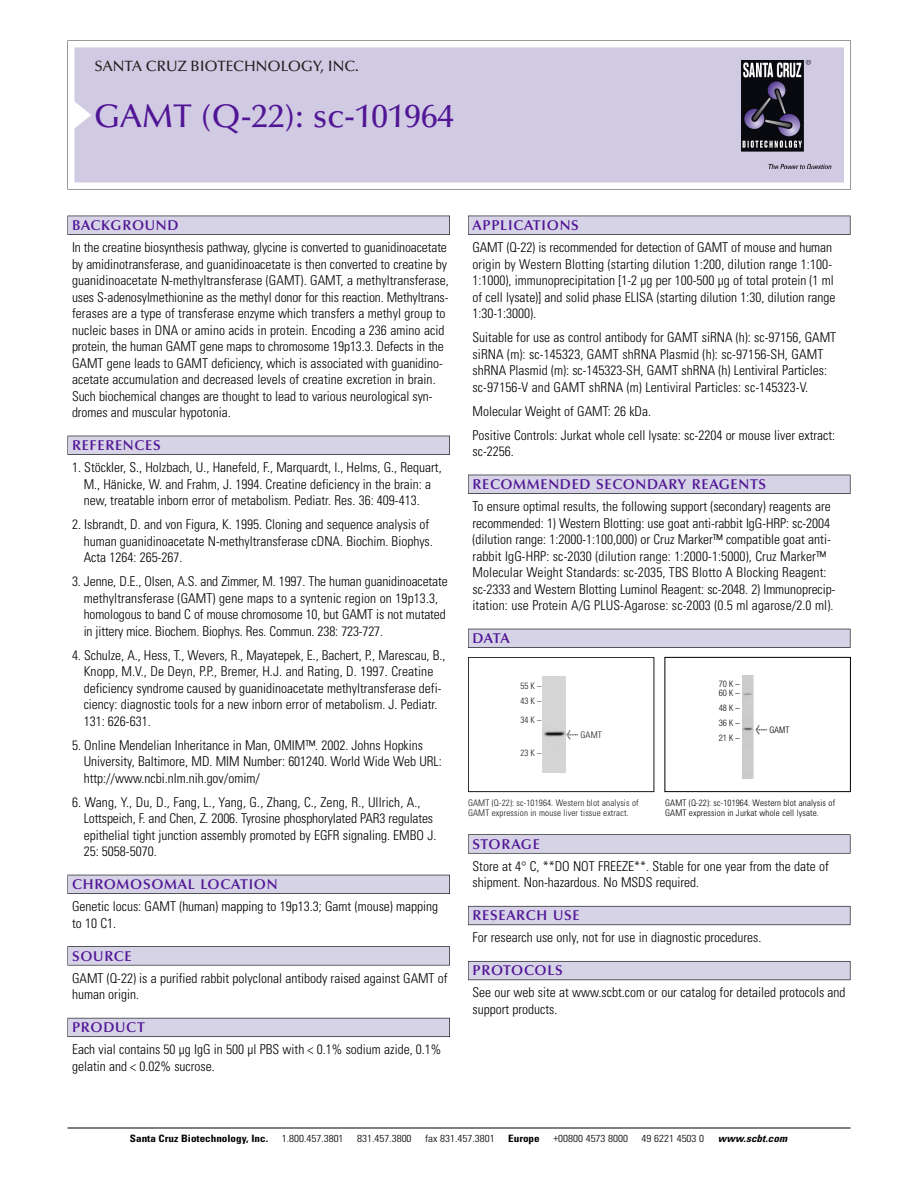
<style>
.page{position:relative;width:918px;height:1188px;background:#fff}
.page>*{position:absolute;margin:0;border:0;box-sizing:border-box;transform-origin:0 0}
.t1{font:500 33px "Optima";color:#511695}
.t2{font:500 15px "Optima";color:#231f20}
.t3{font:600 14.25px "Optima";letter-spacing:.05em;color:#511695}
.t4{font:300 condensed 13.5px/16.5px "Univers";color:#000}
.t5{font:300 condensed 10.2px "Univers";color:#000;scale:1.1 1}
.t6{font:700 condensed 10.2px "Univers";color:#000;scale:1.1 1}
.t7{font:italic 700 condensed 10.2px "Univers";letter-spacing:.005em;color:#000;scale:1.1 1}
.t8{font:9px/10.5px "Univers Condensed Light+FOZEPD";letter-spacing:.015em;color:#191919}
.t9{font:300 condensed 9px/10.5px "Univers";letter-spacing:.015em;color:#000}
.t10{font:300 condensed 9px/15px "Helvetica Neue";letter-spacing:.015em;color:#000;scale:.95 1}
.t11{font:300 condensed 9px "Helvetica Neue";letter-spacing:.015em;color:#000}
.s1{font-family:"Meta Plus Book Roman+KDNQLH";font-size:10.5px}
.s2{font-family:"Meta Plus";font-weight:400;font-stretch:normal;font-size:10.5px}
</style>
<div class="page">
<svg style="left:68px;top:40px;width:783px;height:149px"></svg>
<div style="left:74px;top:47px;width:770px;height:135px;background:#d1cae3"></div>
<img style="left:741px;top:60px;width:90px;height:108px">
<div style="left:68px;top:216px;width:382px;height:19px;background:#525155"></div>
<div style="left:68px;top:216px;width:381px;height:18px;background:#d7d3e7"></div>
<div style="left:68px;top:436px;width:382px;height:19px;background:#515055"></div>
<div style="left:68px;top:436px;width:381px;height:18px;background:#d7d3e7"></div>
<div style="left:68px;top:875px;width:382px;height:19px;background:#525158"></div>
<div style="left:68px;top:875px;width:381px;height:18px;background:#d7d3e7"></div>
<div style="left:68px;top:946px;width:382px;height:19px;background:#575759"></div>
<div style="left:68px;top:947px;width:381px;height:18px;background:#d7d3e7"></div>
<div style="left:68px;top:1018px;width:382px;height:19px;background:#5b5a62"></div>
<div style="left:68px;top:1018px;width:381px;height:18px;background:#d7d3e7"></div>
<div style="left:468px;top:216px;width:382px;height:19px;background:#525155"></div>
<div style="left:468px;top:216px;width:382px;height:18px;background:#d7d3e7"></div>
<div style="left:468px;top:475px;width:382px;height:19px;background:#515055"></div>
<div style="left:468px;top:475px;width:382px;height:18px;background:#d7d3e7"></div>
<div style="left:468px;top:629px;width:382px;height:19px;background:#525158"></div>
<div style="left:468px;top:629px;width:382px;height:18px;background:#d7d3e7"></div>
<div style="left:468px;top:834px;width:382px;height:20px;background:#666667"></div>
<div style="left:468px;top:835px;width:382px;height:18px;background:#d7d3e7"></div>
<div style="left:468px;top:906px;width:382px;height:19px;background:#66646d"></div>
<div style="left:468px;top:907px;width:382px;height:18px;background:#d7d3e7"></div>
<div style="left:468px;top:961px;width:382px;height:19px;background:#5b5961"></div>
<div style="left:468px;top:962px;width:382px;height:18px;background:#d7d3e7"></div>
<hr style="left:68px;top:1128px;width:782px;height:1px;background:#000">
<div style="left:468px;top:657px;width:186px;height:135px;border:1px solid #191919"></div>
<div style="left:543px;top:677px;width:23px;height:95px;background:#d5d5d5"></div>
<div style="left:664px;top:657px;width:187px;height:135px;border:1px solid #000"></div>
<img style="left:742px;top:676px;width:11px;height:102px">
<p class="t2" style="left:94px;top:61px;width:266px">SANTA CRUZ BIOTECHNOLOGY, INC.</p>
<h1 class="t1" style="left:94px;top:103px;width:361px">GAMT (Q-22): sc-101964</h1>
<p class="t3" style="left:72px;top:219px;width:108px">BACKGROUND</p>
<p class="t4" style="left:72px;top:240px;width:378px">In the creatine biosynthesis pathway, glycine is converted to guanidinoacetate by amidinotransferase, and guanidinoacetate is then converted to creatine by guanidinoacetate N-methyltransferase (GAMT). GAMT, a methyltransferase, uses S-adenosylmethionine as the methyl donor for this reaction. Methyltrans&shy;ferases are a type of transferase enzyme which transfers a methyl group to nucleic bases in DNA or amino acids in protein. Encoding a 236 amino acid protein, the human GAMT gene maps to chromosome 19p13.3. Defects in the GAMT gene leads to GAMT deficiency, which is associated with guanidino&shy;acetate accumulation and decreased levels of creatine excretion in brain.<br>Such biochemical changes are thought to lead to various neurological syn&shy;dromes and muscular hypotonia.</p>
<p class="t3" style="left:72px;top:440px;width:90px">REFERENCES</p>
<p class="t4" style="left:84px;top:460px;width:359px;text-indent:-12px">1. Stöckler, S., Holzbach, U., Hanefeld, F., Marquardt, I., Helms, G., Requart,<br>M., Hänicke, W. and Frahm, J. 1994. Creatine deficiency in the brain: a new, treatable inborn error of metabolism. Pediatr. Res. 36: 409-413.</p>
<p class="t4" style="left:84px;top:517px;width:351px;text-indent:-12px">2. Isbrandt, D. and von Figura, K. 1995. Cloning and sequence analysis of human guanidinoacetate N-methyltransferase cDNA. Biochim. Biophys.<br>Acta 1264: 265-267.</p>
<p class="t4" style="left:84px;top:574px;width:365px;text-indent:-12px">3. Jenne, D.E., Olsen, A.S. and Zimmer, M. 1997. The human guanidinoacetate methyltransferase (GAMT) gene maps to a syntenic region on 19p13.3, homologous to band C of mouse chromosome 10, but GAMT is not mutated in jittery mice. Biochem. Biophys. Res. Commun. 238: 723-727.</p>
<p class="t4" style="left:84px;top:648px;width:363px;text-indent:-12px">4. Schulze, A., Hess, T., Wevers, R., Mayatepek, E., Bachert, P., Marescau, B., Knopp, M.V., De Deyn, P.P., Bremer, H.J. and Rating, D. 1997. Creatine deficiency syndrome caused by guanidinoacetate methyltransferase defi&shy;ciency: diagnostic tools for a new inborn error of metabolism. J. Pediatr.<br>131: 626-631.</p>
<p class="t4" style="left:84px;top:738px;width:360px;text-indent:-12px">5. Online Mendelian Inheritance in Man, OMIM™. 2002. Johns Hopkins<br>University, Baltimore, MD. MIM Number: 601240. World Wide Web URL: http://www.ncbi.nlm.nih.gov/omim/</p>
<p class="t4" style="left:84px;top:795px;width:354px;text-indent:-12px">6. Wang, Y., Du, D., Fang, L., Yang, G., Zhang, C., Zeng, R., Ullrich, A., Lottspeich, F. and Chen, Z. 2006. Tyrosine phosphorylated PAR3 regulates epithelial tight junction assembly promoted by EGFR signaling. EMBO J.<br>25: 5058-5070.</p>
<p class="t3" style="left:72px;top:879px;width:207px">CHROMOSOMAL LOCATION</p>
<p class="t4" style="left:72px;top:899px;width:368px">Genetic locus: GAMT (human) mapping to 19p13.3; Gamt (mouse) mapping to 10 C1.</p>
<p class="t3" style="left:72px;top:950px;width:61px">SOURCE</p>
<p class="t4" style="left:72px;top:971px;width:377px">GAMT (Q-22) is a purified rabbit polyclonal antibody raised against GAMT of human origin.</p>
<p class="t3" style="left:72px;top:1022px;width:74px">PRODUCT</p>
<p class="t4" style="left:72px;top:1042px;width:371px">Each vial contains 50 µg IgG in 500 µl PBS with &lt; 0.1% sodium azide, 0.1% gelatin and &lt; 0.02% sucrose.</p>
<p class="t3" style="left:473px;top:219px;width:108px">APPLICATIONS</p>
<p class="t4" style="left:473px;top:240px;width:364px">GAMT (Q-22) is recommended for detection of GAMT of mouse and human origin by Western Blotting (starting dilution 1:200, dilution range 1:100- 1:1000), immunoprecipitation [1-2 µg per 100-500 µg of total protein (1 ml of cell lysate)] and solid phase ELISA (starting dilution 1:30, dilution range 1:30-1:3000).</p>
<p class="t4" style="left:473px;top:330px;width:365px">Suitable for use as control antibody for GAMT siRNA (h): sc-97156, GAMT siRNA (m): sc-145323, GAMT shRNA Plasmid (h): sc-97156-SH, GAMT shRNA Plasmid (m): sc-145323-SH, GAMT shRNA (h) Lentiviral Particles: sc-97156-V and GAMT shRNA (m) Lentiviral Particles: sc-145323-V.</p>
<p class="t4" style="left:473px;top:400px;width:364px;line-height:24px">Molecular Weight of GAMT: 26 kDa.<br>Positive Controls: Jurkat whole cell lysate: sc-2204 or mouse liver extract:</p>
<p class="t4" style="left:473px;top:444px;width:43px">sc-2256.</p>
<p class="t3" style="left:473px;top:479px;width:295px">RECOMMENDED SECONDARY REAGENTS</p>
<p class="t4" style="left:473px;top:499px;width:364px">To ensure optimal results, the following support (secondary) reagents are recommended: 1) Western Blotting: use goat anti-rabbit IgG-HRP: sc-2004 (dilution range: 1:2000-1:100,000) or Cruz Marker™ compatible goat anti&shy;rabbit IgG-HRP: sc-2030 (dilution range: 1:2000-1:5000), Cruz Marker™ Molecular Weight Standards: sc-2035, TBS Blotto A Blocking Reagent: sc-2333 and Western Blotting Luminol Reagent: sc-2048. 2) Immunoprecip&shy;itation: use Protein A/G PLUS-Agarose: sc-2003 (0.5 ml agarose/2.0 ml).</p>
<p class="t3" style="left:473px;top:633px;width:39px">DATA</p>
<p class="t8" style="left:521px;top:680px;width:22px;line-height:14.5px">55K–<br>43K–</p>
<p class="t8" style="left:521px;top:716px;width:22px">34K–</p>
<p class="t8" style="left:521px;top:749px;width:22px">23K–</p>
<p class="t8" style="left:567px;top:730px;width:37px"><span class="s1">&lt;</span> GAMT</p>
<p class="t10" style="left:719px;top:680px;width:24px;line-height:9px">70K–<br>60K–</p>
<p class="t10" style="left:719px;top:701px;width:24px;text-align:justify">48K– 36K– 21K–</p>
<p class="t11" style="left:755px;top:726px;width:36px"><span class="s2">&lt;</span> GAMT</p>
<p class="t8" style="left:468px;top:798px;width:172px">GAMT (Q-22): sc-101964. Western blot analysis of<br>GAMT expression in mouse liver tissue extract.</p>
<p class="t9" style="left:665px;top:798px;width:172px">GAMT (Q-22): sc-101964. Western blot analysis of<br>GAMT expression in Jurkat whole cell lysate.</p>
<p class="t3" style="left:473px;top:838px;width:69px">STORAGE</p>
<p class="t4" style="left:473px;top:859px;width:358px">Store at 4° C, **DO NOT FREEZE**. Stable for one year from the date of shipment. Non-hazardous. No MSDS required.</p>
<p class="t3" style="left:473px;top:910px;width:109px">RESEARCH USE</p>
<p class="t4" style="left:473px;top:931px;width:290px">For research use only, not for use in diagnostic procedures.</p>
<p class="t3" style="left:473px;top:965px;width:92px">PROTOCOLS</p>
<p class="t4" style="left:473px;top:986px;width:375px">See our web site at www.scbt.com or our catalog for detailed protocols and support products.</p>
<p class="t6" style="left:130px;top:1135px;width:127px">Santa Cruz Biotechnology, Inc.</p>
<p class="t5" style="left:282px;top:1135px;width:58px">1.800.457.3801</p>
<p class="t5" style="left:357px;top:1135px;width:51px">831.457.3800</p>
<p class="t5" style="left:425px;top:1135px;width:65px">fax 831.457.3801</p>
<p class="t6" style="left:508px;top:1135px;width:30px">Europe</p>
<p class="t5" style="left:553px;top:1135px;width:69px">+00800 4573 8000</p>
<p class="t5" style="left:642px;top:1135px;width:58px">49 6221 4503 0</p>
<p class="t7" style="left:718px;top:1135px;width:64px">www.scbt.com</p>
</div>
